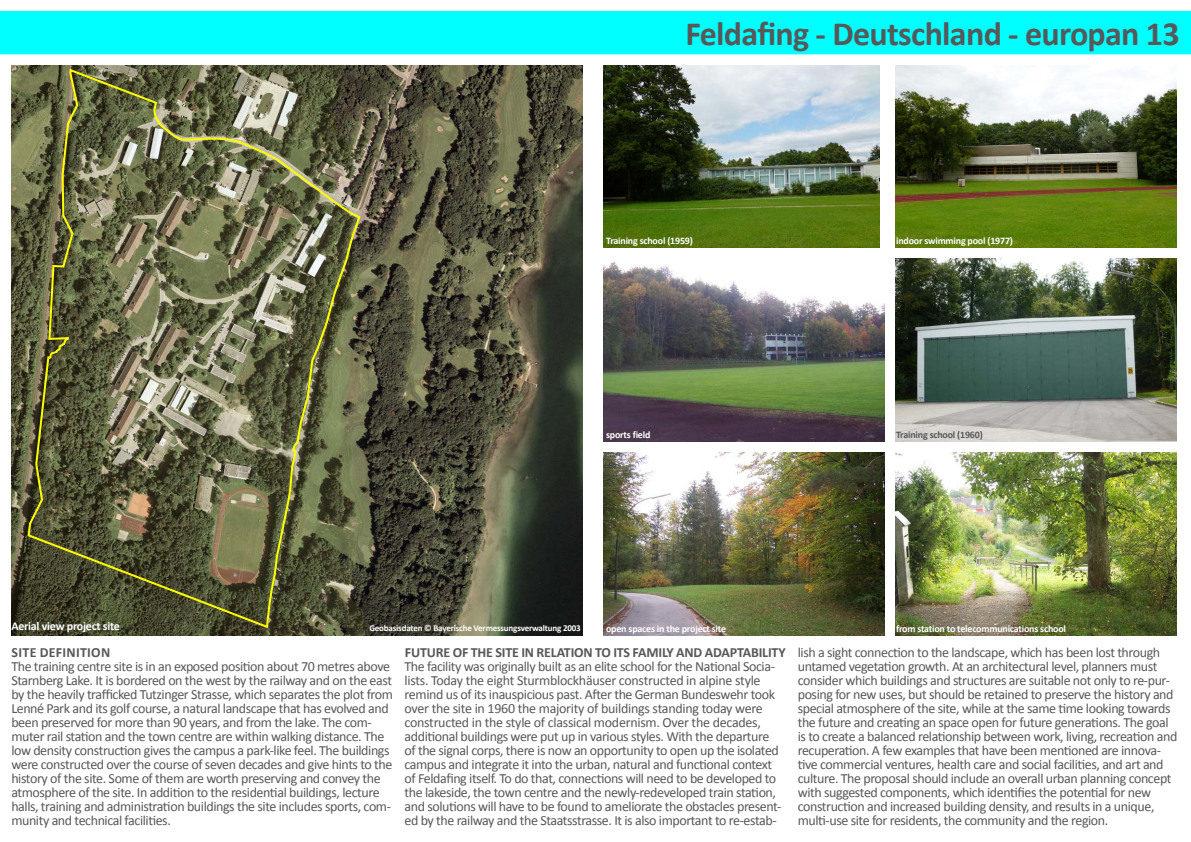
<style>
.page{position:relative;width:1191px;height:842px;background:#fff}
.page>*{position:absolute;margin:0;border:0;box-sizing:border-box;transform-origin:0 0}
.t1{font:700 34px "Calibri";letter-spacing:-.02em;color:#57585a}
.t2{font:14px/14px "Calibri";letter-spacing:-.03em;color:#57585a}
.t3{font:700 14px "Calibri";letter-spacing:-.01em;color:#57585a}
.t4{font:700 14px "Calibri";letter-spacing:.02em;color:#57585a}
.t5{font:700 12px "Calibri";letter-spacing:-.02em;color:#fff}
.t6{font:700 10px "Calibri";letter-spacing:-.02em;color:#fff}
.t7{font:700 10px "Calibri";letter-spacing:-.02em;color:#57585a}
.t8{font:700 9px "Calibri";letter-spacing:-.02em;color:#fff}
</style>
<div class="page">
<div style="left:0;top:11px;width:1191px;height:43px;background:#0ff;border:1px solid #0ff"></div>
<img style="left:603px;top:65px;width:277px;height:183px">
<img style="left:603px;top:261px;width:281px;height:180px">
<img style="left:603px;top:453px;width:281px;height:182px">
<img style="left:895px;top:65px;width:281px;height:183px">
<img style="left:895px;top:259px;width:281px;height:182px">
<img style="left:895px;top:453px;width:281px;height:182px">
<img style="left:11px;top:65px;width:572px;height:570px">
<svg style="left:26px;top:67px;width:336px;height:563px;background:#696949"></svg>
<h1 class="t1" style="left:685px;top:13px;width:496px">Feldafing - Deutschland - europan 13</h1>
<p class="t5" style="left:11px;top:618px;width:110px">Aerial view project site</p>
<p class="t6" style="left:606px;top:235px;width:88px">Training school (1959)</p>
<p class="t6" style="left:606px;top:428px;width:46px">sports field</p>
<p class="t6" style="left:896px;top:235px;width:118px">indoor swimming pool (1977)</p>
<p class="t7" style="left:896px;top:428px;width:88px">Training school (1960)</p>
<p class="t8" style="left:369px;top:622px;width:213px">Geobasisdaten © Bayerische Vermessungsverwaltung 2003</p>
<p class="t6" style="left:896px;top:622px;width:171px">from station to telecommunications school</p>
<p class="t6" style="left:606px;top:622px;width:121px">open spaces in the project site</p>
<p class="t4" style="left:12px;top:643px;width:100px">SITE DEFINITION</p>
<p class="t2" style="left:11px;top:658px;width:383px">The training centre site is in an exposed position about 70 metres above Starnberg Lake. It is bordered on the west by the railway and on the east by the heavily trafficked Tutzinger Strasse, which separates the plot from Lenné Park and its golf course, a natural landscape that has evolved and been preserved for more than 90 years, and from the lake. The com&shy;muter rail station and the town centre are within walking distance. The low density construction gives the campus a park-like feel. The buildings were constructed over the course of seven decades and give hints to the history of the site. Some of them are worth preserving and convey the atmosphere of the site. In addition to the residential buildings, lecture halls, training and administration buildings the site includes sports, com&shy;munity and technical facilities.</p>
<p class="t3" style="left:405px;top:643px;width:382px">FUTURE OF THE SITE IN RELATION TO ITS FAMILY AND ADAPTABILITY</p>
<p class="t2" style="left:404px;top:658px;width:378px">The facility was originally built as an elite school for the National Socia&shy;lists. Today the eight Sturmblockhäuser constructed in alpine style remind us of its inauspicious past. After the German Bundeswehr took over the site in 1960 the majority of buildings standing today were constructed in the style of classical modernism. Over the decades, additional buildings were put up in various styles. With the departure of the signal corps, there is now an opportunity to open up the isolated campus and integrate it into the urban, natural and functional context of Feldafing itself. To do that, connections will need to be developed to the lakeside, the town centre and the newly-redeveloped train station, and solutions will have to be found to ameliorate the obstacles present&shy;ed by the railway and the Staatsstrasse. It is also important to re-estab-</p>
<p class="t2" style="left:797px;top:644px;width:381px">lish a sight connection to the landscape, which has been lost through untamed vegetation growth. At an architectural level, planners must consider which buildings and structures are suitable not only to re-pur&shy;posing for new uses, but should be retained to preserve the history and special atmosphere of the site, while at the same time looking towards the future and creating an space open for future generations. The goal is to create a balanced relationship between work, living, recreation and recuperation. A few examples that have been mentioned are innova&shy;tive commercial ventures, health care and social facilities, and art and culture. The proposal should include an overall urban planning concept with suggested components, which identifies the potential for new construction and increased building density, and results in a unique, multi-use site for residents, the community and the region.</p>
</div>
